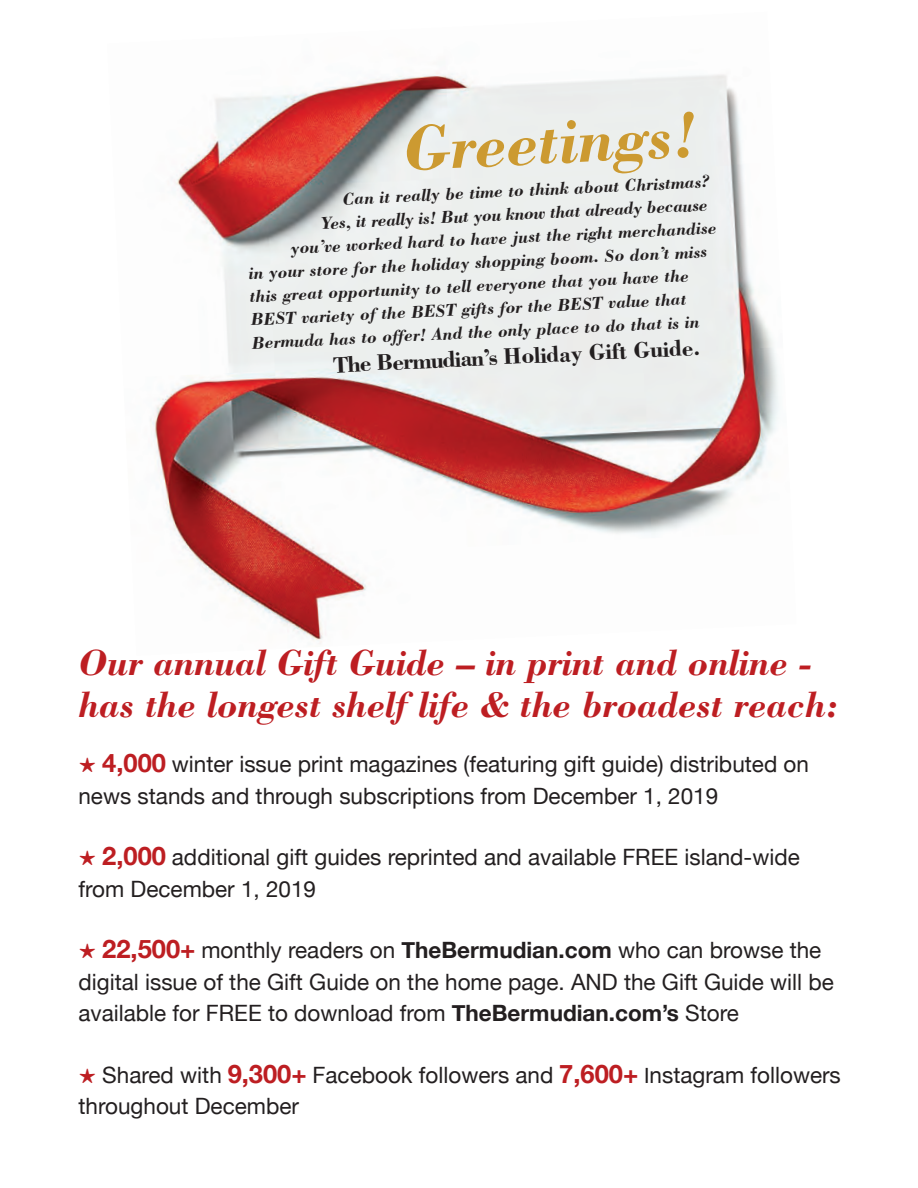
<style>
.page{position:relative;width:918px;height:1188px;background:#fff}
.page>*{position:absolute;margin:0;border:0;box-sizing:border-box;transform-origin:0 0}
.t1{font:italic 700 65.85px "Bodoni";color:#cc9a31}
.t2{font:italic 700 37.5px "Bodoni";letter-spacing:-.01em;color:#bd1e22}
.t3{font:700 23.25px "Bodoni";color:#231f20}
.t4{font:22.5px/31.5px "Helvetica Neue";color:#231f20}
.t5{font:italic 700 17.7px "Bodoni";color:#231f20}
.s1{font-weight:700;font-size:25.5px;color:#bd1e22}
.s2{font-weight:700}
.s3{font-size:21px}
</style>
<div class="page">
<img style="left:150px;top:72px;width:629px;height:572px">
<p class="t1" style="left:400px;top:109px;width:297px;rotate:-3deg">Greetings!</p>
<p class="t5" style="left:342px;top:189px;width:370px;rotate:-3deg">Can it really be time to think about Christmas?</p>
<p class="t5" style="left:320px;top:213px;width:389px;rotate:-3deg">Yes, it really is! But you know that already because</p>
<p class="t5" style="left:290px;top:238px;width:428px;rotate:-3deg">you’ve worked hard to have just the right merchandise</p>
<p class="t5" style="left:248px;top:263px;width:461px;rotate:-3deg">in your store for the holiday shopping boom. So don’t miss</p>
<p class="t5" style="left:249px;top:286px;width:441px;rotate:-3deg">this great opportunity to tell everyone that you have the</p>
<p class="t5" style="left:250px;top:310px;width:438px;rotate:-3deg">BEST variety of the BEST gifts for the BEST value that</p>
<p class="t5" style="left:251px;top:333px;width:449px;rotate:-3deg">Bermuda has to offer! And the only place to do that is in</p>
<p class="t3" style="left:332px;top:351px;width:369px;rotate:-3deg">The Bermudian’s Holiday Gift Guide.</p>
<p class="t2" style="left:78px;top:639px;width:734px">Our annual Gift Guide – in print and online -</p>
<p class="t2" style="left:78px;top:681px;width:761px">has the longest shelf life &amp; the broadest reach:</p>
<p class="t4" style="left:78px;top:750px;width:732px;text-indent:24px"><span class="s1">4,000</span> winter issue print magazines (featuring gift guide) distributed on news stands and through subscriptions from December 1, 2019</p>
<p class="t4" style="left:102px;top:843px;width:699px"><span class="s1">2,000</span> additional gift guides reprinted and available FREE island-wide</p>
<p class="t4" style="left:78px;top:875px;width:239px">from December 1, 2019</p>
<p class="t4" style="left:78px;top:936px;width:757px;text-indent:24px"><span class="s1">22,500+</span> monthly readers on <span class="s2">TheBermudian.com</span> who can browse the digital issue of the Gift Guide on the home page. AND the Gift Guide will be available for FREE to download from <span class="s2">TheBermudian.com’s</span> Store</p>
<p class="t4" style="left:78px;top:1061px;width:764px;text-indent:24px">Shared with <span class="s1">9,300+</span> Facebook followers and <span class="s1">7,600+</span> <span class="s3">I</span>nstagram followers throughout December</p>
</div>
